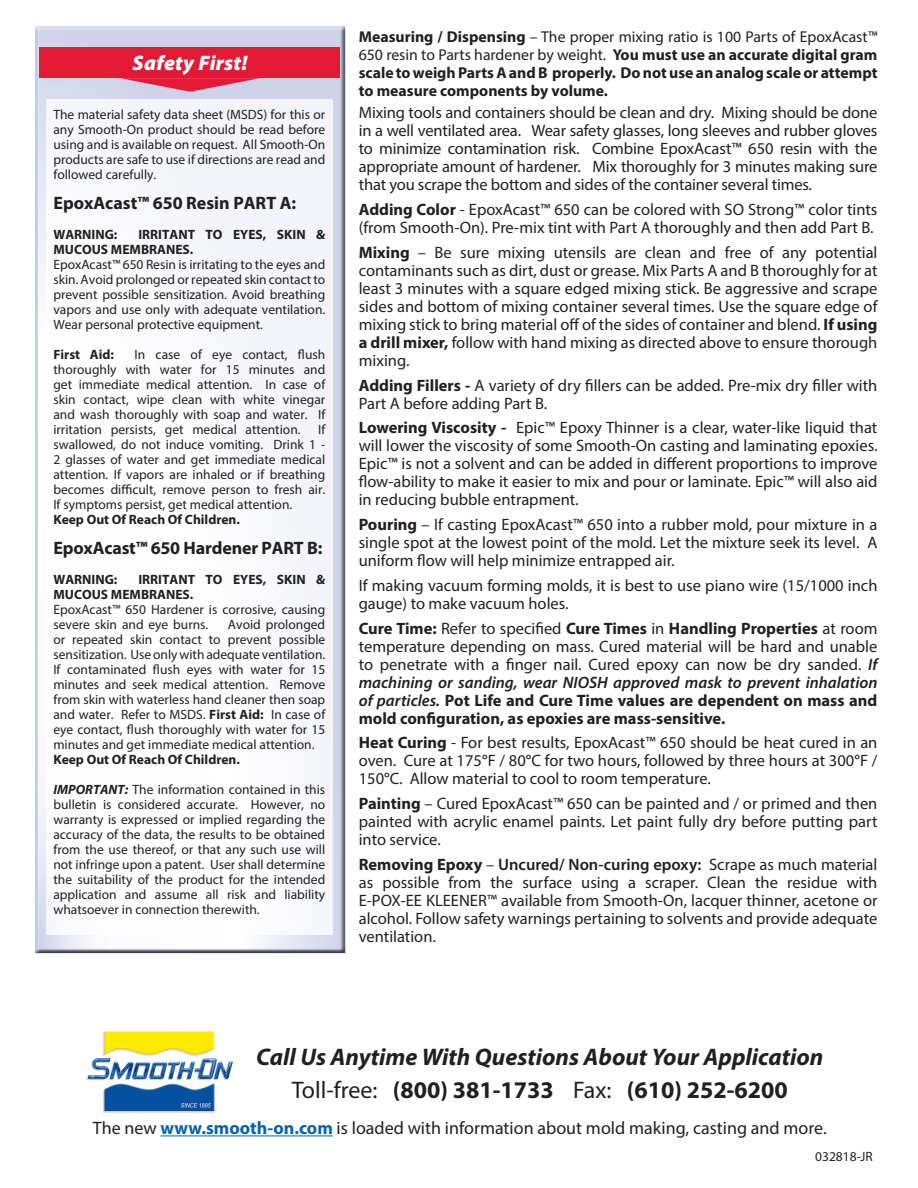
<style>
.page{position:relative;width:918px;height:1188px;background:#fff}
.page>*{position:absolute;margin:0;border:0;box-sizing:border-box;transform-origin:0 0}
.t1{font:italic 700 24px "Myriad Pro";color:#231f20}
.t2{font:700 24px "Myriad Pro";color:#231f20}
.t3{font:italic 900 21px "Myriad Pro";letter-spacing:.01em;color:#fff}
.t4{font:18px "Myriad Pro";color:#231f20}
.t5{font:700 18px "Myriad Pro";letter-spacing:-.01em;color:#231f20}
.t6{font:16.5px/18px "Myriad Pro";color:#231f20;text-align:justify}
.t7{font:700 15.75px/18px "Myriad Pro";color:#231f20;text-align:justify}
.t8{font:13.5px/15px "Myriad Pro";color:#231f20;text-align:justify}
.t9{font:700 13.5px/15px "Myriad Pro";color:#231f20}
.s1{font-weight:700}
.s2{font-weight:700;font-style:italic}
.s3{font-weight:400}
.s4{font-weight:600;font-style:italic}
.s5{font-weight:600}
.s6{font-weight:700;color:#0162ae}
</style>
<div class="page">
<div style="left:31px;top:25px;width:317px;height:929px;background:#231f20;opacity:.75"></div>
<div style="left:46px;top:99px;width:287px;height:836px;background:#fff"></div>
<div style="left:39px;top:47px;width:301px;height:31px;background:#e51836"></div>
<svg style="left:120px;top:78px;width:140px;height:14px;background:#d97993"></svg>
<img style="left:87px;top:1031px;width:146px;height:82px">
<hr style="left:161px;top:1135px;width:172px;height:1px;background:#0162ae">
<p class="t3" style="left:133px;top:49px;width:116px">Safety First!</p>
<p class="t8" style="left:53px;top:107px;width:273px">The material safety data sheet (MSDS) for this or any Smooth-On product should be read before using and is available on request. All Smooth-On products are safe to use if directions are read and followed carefully.</p>
<p class="t5" style="left:53px;top:191px;width:244px">EpoxAcast™ 650 Resin PART A:</p>
<p class="t9" style="left:53px;top:227px;width:66px">WARNING:</p>
<p class="t9" style="left:53px;top:227px;width:273px;text-indent:85px">IRRITANT TO EYES, SKIN &amp;<br>MUCOUS MEMBRANES.</p>
<p class="t8" style="left:53px;top:257px;width:273px">EpoxAcast™ 650 Resin is irritating to the eyes and skin. Avoid prolonged or repeated skin contact to prevent possible sensitization. Avoid breathing vapors and use only with adequate ventilation.<br>Wear personal protective equipment.</p>
<p class="t9" style="left:53px;top:347px;width:62px">First Aid:</p>
<p class="t8" style="left:53px;top:347px;width:273px;text-indent:81px">In case of eye contact, flush thoroughly with water for 15 minutes and get immediate medical attention. In case of skin contact, wipe clean with white vinegar and wash thoroughly with soap and water. If irritation persists, get medical attention.</p>
<p class="t8" style="left:53px;top:422px;width:273px;text-indent:265px">If swallowed, do not induce vomiting. Drink 1 - 2 glasses of water and get immediate medical attention. If vapors are inhaled or if breathing becomes difficult, remove person to fresh air.<br>If symptoms persist, get medical attention.</p>
<p class="t9" style="left:53px;top:512px;width:188px">Keep Out Of Reach Of Children.</p>
<p class="t5" style="left:53px;top:536px;width:270px">EpoxAcast™ 650 Hardener PART B:</p>
<p class="t9" style="left:53px;top:572px;width:66px">WARNING:</p>
<p class="t9" style="left:53px;top:572px;width:273px;text-indent:85px">IRRITANT TO EYES, SKIN &amp;<br>MUCOUS MEMBRANES.</p>
<p class="t8" style="left:53px;top:602px;width:273px">EpoxAcast™ 650 Hardener is corrosive, causing severe skin and eye burns.</p>
<p class="t8" style="left:53px;top:617px;width:273px;text-indent:175px">Avoid prolonged or repeated skin contact to prevent possible sensitization. Use only with adequate ventilation.<br>If contaminated flush eyes with water for 15 minutes and seek medical attention. Remove from skin with waterless hand cleaner then soap and water. Refer to MSDS. <span class="s1">First Aid:</span> In case of eye contact, flush thoroughly with water for 15 minutes and get immediate medical attention.</p>
<p class="t9" style="left:53px;top:752px;width:188px">Keep Out Of Reach Of Children.</p>
<p class="t8" style="left:53px;top:782px;width:273px"><span class="s2">IMPORTANT:</span> The information contained in this bulletin is considered accurate. However, no warranty is expressed or implied regarding the accuracy of the data, the results to be obtained from the use thereof, or that any such use will not infringe upon a patent. User shall determine the suitability of the product for the intended application and assume all risk and liability whatsoever in connection therewith.</p>
<p class="t7" style="left:359px;top:27px;width:520px">Measuring / Dispensing <span class="s3">– The proper mixing ratio is 100 Parts of EpoxAcast™ 650 resin to Parts hardener by weight.</span> You must use an accurate digital gram scale to weigh Parts A and B properly. Do not use an analog scale or attempt to measure components by volume.</p>
<p class="t6" style="left:359px;top:104px;width:520px">Mixing tools and containers should be clean and dry. Mixing should be done in a well ventilated area. Wear safety glasses, long sleeves and rubber gloves to minimize contamination risk. Combine EpoxAcast™ 650 resin with the appropriate amount of hardener. Mix thoroughly for 3 minutes making sure that you scrape the bottom and sides of the container several times.</p>
<p class="t6" style="left:359px;top:200px;width:520px"><span class="s1">Adding Color</span> - EpoxAcast™ 650 can be colored with SO Strong™ color tints (from Smooth-On). Pre-mix tint with Part A thoroughly and then add Part B.</p>
<p class="t6" style="left:359px;top:243px;width:520px"><span class="s1">Mixing</span> – Be sure mixing utensils are clean and free of any potential contaminants such as dirt, dust or grease. Mix Parts A and B thoroughly for at least 3 minutes with a square edged mixing stick. Be aggressive and scrape sides and bottom of mixing container several times. Use the square edge of mixing stick to bring material off of the sides of container and blend. <span class="s1">If using a drill mixer,</span> follow with hand mixing as directed above to ensure thorough mixing.</p>
<p class="t6" style="left:359px;top:376px;width:520px"><span class="s1">Adding Fillers -</span> A variety of dry fillers can be added. Pre-mix dry filler with<br>Part A before adding Part B.</p>
<p class="t6" style="left:359px;top:419px;width:520px"><span class="s1">Lowering Viscosity -</span> Epic™ Epoxy Thinner is a clear, water-like liquid that will lower the viscosity of some Smooth-On casting and laminating epoxies.<br>Epic™ is not a solvent and can be added in different proportions to improve flow-ability to make it easier to mix and pour or laminate. Epic™ will also aid in reducing bubble entrapment.</p>
<p class="t6" style="left:359px;top:515px;width:520px"><span class="s1">Pouring</span> – If casting EpoxAcast™ 650 into a rubber mold, pour mixture in a single spot at the lowest point of the mold. Let the mixture seek its level. A uniform flow will help minimize entrapped air.</p>
<p class="t6" style="left:359px;top:576px;width:520px">If making vacuum forming molds, it is best to use piano wire (15/1000 inch gauge) to make vacuum holes.</p>
<p class="t6" style="left:359px;top:619px;width:520px"><span class="s1">Cure Time:</span> Refer to specified <span class="s1">Cure Times</span> in <span class="s1">Handling Properties</span> at room temperature depending on mass. Cured material will be hard and unable to penetrate with a finger nail. Cured epoxy can now be dry sanded. <span class="s4">If machining or sanding, wear NIOSH approved mask to prevent inhalation of particles.</span> <span class="s1">Pot Life and Cure Time values are dependent on mass and mold configuration, as epoxies are mass-sensitive.</span></p>
<p class="t6" style="left:359px;top:734px;width:520px"><span class="s1">Heat Curing</span> - For best results, EpoxAcast™ 650 should be heat cured in an oven. Cure at 175<span class="s5">°</span>F / 80<span class="s5">°</span>C for two hours, followed by three hours at 300<span class="s5">°</span>F / 150<span class="s5">°</span>C. Allow material to cool to room temperature.</p>
<p class="t6" style="left:359px;top:794px;width:520px"><span class="s1">Painting</span> – Cured EpoxAcast™ 650 can be painted and / or primed and then painted with acrylic enamel paints. Let paint fully dry before putting part into service.</p>
<p class="t6" style="left:359px;top:855px;width:520px"><span class="s1">Removing Epoxy</span> – <span class="s5">Uncured/ Non-curing epoxy:</span> Scrape as much material as possible from the surface using a scraper. Clean the residue with E-POX-EE KLEENER™ available from Smooth-On, lacquer thinner, acetone or alcohol. Follow safety warnings pertaining to solvents and provide adequate ventilation.</p>
<p class="t1" style="left:256px;top:1042px;width:569px">Call Us Anytime With Questions About Your Application</p>
<p class="t2" style="left:292px;top:1075px;width:498px"><span class="s3">Toll-free:</span> (800) 381-1733 <span class="s3">Fax:</span> (610) 252-6200</p>
<p class="t4" style="left:93px;top:1117px;width:735px">The new <span class="s6">www.smooth-on.com</span> is loaded with information about mold making, casting and more.</p>
<p class="t8" style="left:815px;top:1149px;width:59px">032818-JR</p>
</div>
